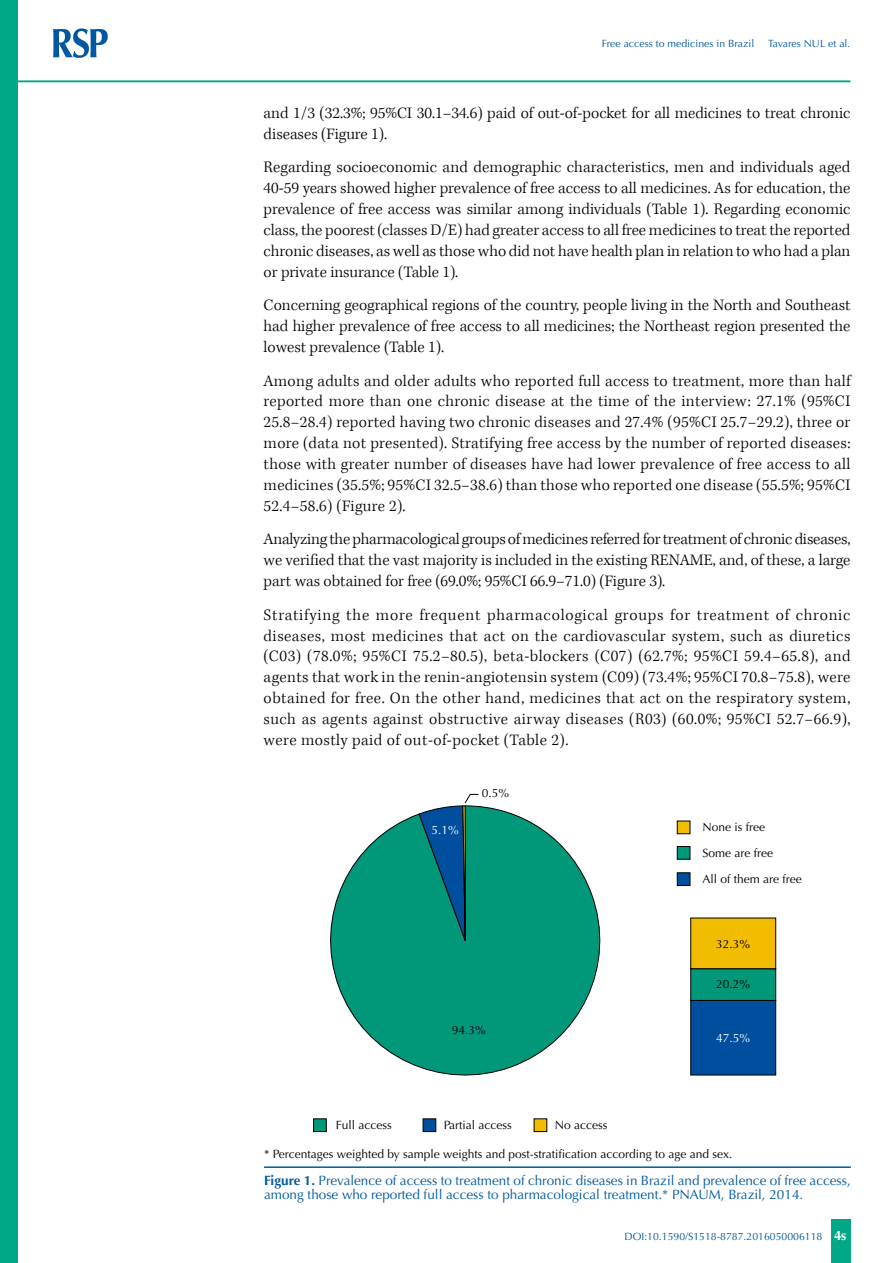
<style>
.page{position:relative;width:893px;height:1263px;background:#fff}
.page>*{position:absolute;margin:0;border:0;box-sizing:border-box;transform-origin:0 0}
.t1{font:300 16.5px/20.9px "Kepler Std";color:#000;text-align:justify}
.t2{font:13.5px/14.2px "Optima";color:#0059a0}
.t3{font:700 13.5px "Optima";color:#fff}
.t4{font:12px/26px "Optima";color:#000}
.t5{font:12px "Optima";color:#fff}
.t6{font:10.5px "Optima";color:#0059a0}
.s1{font-weight:700}
</style>
<div class="page">
<div style="left:831px;top:1220px;width:20px;height:43px;background:#00a887"></div>
<div style="left:0;top:0;width:18px;height:1263px;background:#00a887"></div>
<svg style="left:53px;top:28px;width:55px;height:30px"></svg>
<hr style="left:18px;top:80px;width:832px;height:2px;background:#00a887">
<svg style="left:330px;top:806px;width:271px;height:270px"></svg>
<svg style="left:418px;top:793px;width:61px;height:148px"></svg>
<div style="left:690px;top:1000px;width:86px;height:75px;background:#004f9f;border:1px solid #000"></div>
<div style="left:690px;top:968px;width:86px;height:33px;background:#009879;border:1px solid #000"></div>
<div style="left:690px;top:918px;width:86px;height:51px;background:#f2bd00;border:1px solid #000"></div>
<div style="left:313px;top:1118px;width:14px;height:14px;background:#009879;border:1px solid #000"></div>
<div style="left:423px;top:1118px;width:13px;height:14px;background:#004f9f;border:1px solid #000"></div>
<div style="left:534px;top:1118px;width:13px;height:14px;background:#f2bd00;border:1px solid #000"></div>
<div style="left:677px;top:821px;width:13px;height:13px;background:#f2bd00;border:1px solid #000"></div>
<div style="left:677px;top:846px;width:13px;height:14px;background:#009879;border:1px solid #000"></div>
<div style="left:677px;top:872px;width:13px;height:14px;background:#004f9f;border:1px solid #000"></div>
<hr style="left:264px;top:1166px;width:587px;height:2px;background:#0059a0">
<p class="t6" style="left:602px;top:37px;width:154px">Free access to medicines in Brazil</p>
<p class="t6" style="left:768px;top:37px;width:84px">Tavares NUL et al.</p>
<p class="t1" style="left:264px;top:103px;width:588px">and 1/3 (32.3%; 95%CI 30.1–34.6) paid of out-of-pocket for all medicines to treat chronic diseases (Figure 1).</p>
<p class="t1" style="left:264px;top:157px;width:588px">Regarding socioeconomic and demographic characteristics, men and individuals aged 40-59 years showed higher prevalence of free access to all medicines. As for education, the prevalence of free access was similar among individuals (Table 1). Regarding economic class, the poorest (classes D/E) had greater access to all free medicines to treat the reported chronic diseases, as well as those who did not have health plan in relation to who had a plan or private insurance (Table 1).</p>
<p class="t1" style="left:264px;top:295px;width:588px">Concerning geographical regions of the country, people living in the North and Southeast had higher prevalence of free access to all medicines; the Northeast region presented the lowest prevalence (Table 1).</p>
<p class="t1" style="left:264px;top:371px;width:588px">Among adults and older adults who reported full access to treatment, more than half reported more than one chronic disease at the time of the interview: 27.1% (95%CI 25.8–28.4) reported having two chronic diseases and 27.4% (95%CI 25.7–29.2), three or more (data not presented). Stratifying free access by the number of reported diseases: those with greater number of diseases have had lower prevalence of free access to all medicines (35.5%; 95%CI 32.5–38.6) than those who reported one disease (55.5%; 95%CI 52.4–58.6) (Figure 2).</p>
<p class="t1" style="left:264px;top:529px;width:588px">Analyzing the pharmacological groups of medicines referred for treatment of chronic diseases, we verified that the vast majority is included in the existing RENAME, and, of these, a large part was obtained for free (69.0%; 95%CI 66.9–71.0) (Figure 3).</p>
<p class="t1" style="left:264px;top:605px;width:588px">Stratifying the more frequent pharmacological groups for treatment of chronic diseases, most medicines that act on the cardiovascular system, such as diuretics (C03) (78.0%; 95%CI 75.2–80.5), beta-blockers (C07) (62.7%; 95%CI 59.4–65.8), and agents that work in the renin-angiotensin system (C09) (73.4%; 95%CI 70.8–75.8), were obtained for free. On the other hand, medicines that act on the respiratory system, such as agents against obstructive airway diseases (R03) (60.0%; 95%CI 52.7–66.9), were mostly paid of out-of-pocket (Table 2).</p>
<p class="t5" style="left:431px;top:823px;width:29px">5.1%</p>
<p class="t4" style="left:482px;top:780px;width:29px">0.5%</p>
<p class="t4" style="left:452px;top:1017px;width:36px">94.3%</p>
<p class="t4" style="left:336px;top:1112px;width:58px">Full access</p>
<p class="t4" style="left:444px;top:1112px;width:70px">Partial access</p>
<p class="t4" style="left:555px;top:1112px;width:54px">No access</p>
<p class="t4" style="left:702px;top:814px;width:101px">None is free<br>Some are free<br>All of them are free</p>
<p class="t4" style="left:716px;top:931px;width:36px">32.3%</p>
<p class="t4" style="left:716px;top:971px;width:36px">20.2%</p>
<p class="t5" style="left:716px;top:1031px;width:36px">47.5%</p>
<p class="t4" style="left:264px;top:1141px;width:470px">* Percentages weighted by sample weights and post-stratification according to age and sex.</p>
<p class="t2" style="left:264px;top:1173px;width:588px"><span class="s1">Figure 1.</span> Prevalence of access to treatment of chronic diseases in Brazil and prevalence of free access, among those who reported full access to pharmacological treatment.* PNAUM, Brazil, 2014.</p>
<p class="t6" style="left:624px;top:1230px;width:199px">DOI:10.1590/S1518-8787.2016050006118</p>
<p class="t3" style="left:834px;top:1227px;width:14px">4s</p>
</div>
